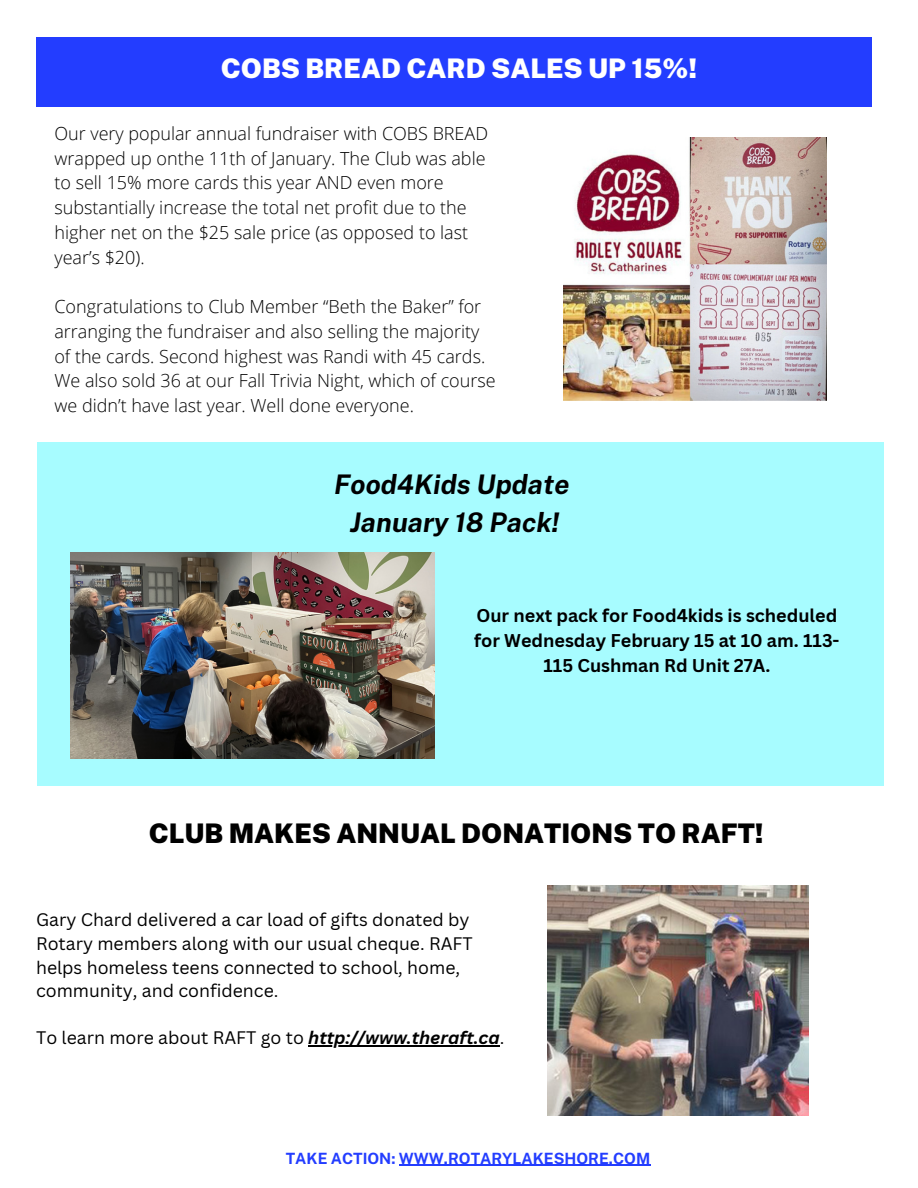
<style>
.page{position:relative;width:918px;height:1188px;background:#fff}
.page>*{position:absolute;margin:0;border:0;box-sizing:border-box;transform-origin:0 0}
.t1{font:900 27px "Public Sans";color:#000}
.t2{font:italic 700 27px/37.2px "Public Sans";color:#000;text-align:center}
.t3{font:900 27px "Public Sans";color:#fff}
.t4{font:300 18px/24.8px "Open Sans";color:#000}
.t5{font:700 18px/24.8px "Canva Sans";color:#000;text-align:center}
.t6{font:17.7px/23.7px "Canva Sans";color:#000}
.t7{font:700 15.45px "Public Sans";color:#233dff}
.s1{font-weight:700;font-style:italic}
</style>
<div class="page">
<div style="left:36px;top:37px;width:836px;height:70px;background:#233dff"></div>
<div style="left:37px;top:443px;width:846px;height:343px;background:#a7fcff"></div>
<img style="left:563px;top:138px;width:264px;height:263px">
<img style="left:70px;top:552px;width:365px;height:206px">
<img style="left:548px;top:886px;width:261px;height:229px">
<hr style="left:399px;top:1165px;width:251px;height:1px;background:#233dff">
<hr style="left:308px;top:1046px;width:192px;height:1px;background:#000">
<h1 class="t3" style="left:221px;top:52px;width:478px">COBS BREAD CARD SALES UP 15%!</h1>
<p class="t4" style="left:54px;top:121px;width:435px">Our very popular annual fundraiser with COBS BREAD wrapped up onthe 11th of January. The Club was able to sell 15% more cards this year AND even more substantially increase the total net profit due to the higher net on the $25 sale price (as opposed to last year’s $20).</p>
<p class="t4" style="left:54px;top:294px;width:443px">Congratulations to Club Member “Beth the Baker” for arranging the fundraiser and also selling the majority of the cards. Second highest was Randi with 45 cards.<br>We also sold 36 at our Fall Trivia Night, which of course we didn’t have last year. Well done everyone.</p>
<h1 class="t2" style="left:334px;top:466px;width:237px">Food4Kids Update<br>January 18 Pack!</h1>
<p class="t5" style="left:474px;top:603px;width:367px">Our next pack for Food4kids is scheduled for Wednesday February 15 at 10 am. 113-<br>115 Cushman Rd Unit 27A.</p>
<h1 class="t1" style="left:149px;top:817px;width:616px">CLUB MAKES ANNUAL DONATIONS TO RAFT!</h1>
<p class="t6" style="left:36px;top:908px;width:438px">Gary Chard delivered a car load of gifts donated by Rotary members along with our usual cheque. RAFT helps homeless teens connected to school, home, community, and confidence.</p>
<p class="t6" style="left:36px;top:1026px;width:470px">To learn more about RAFT go to <span class="s1">http://www.theraft.ca</span>.</p>
<p class="t7" style="left:286px;top:1149px;width:366px">TAKE ACTION: WWW.ROTARYLAKESHORE.COM</p>
</div>
